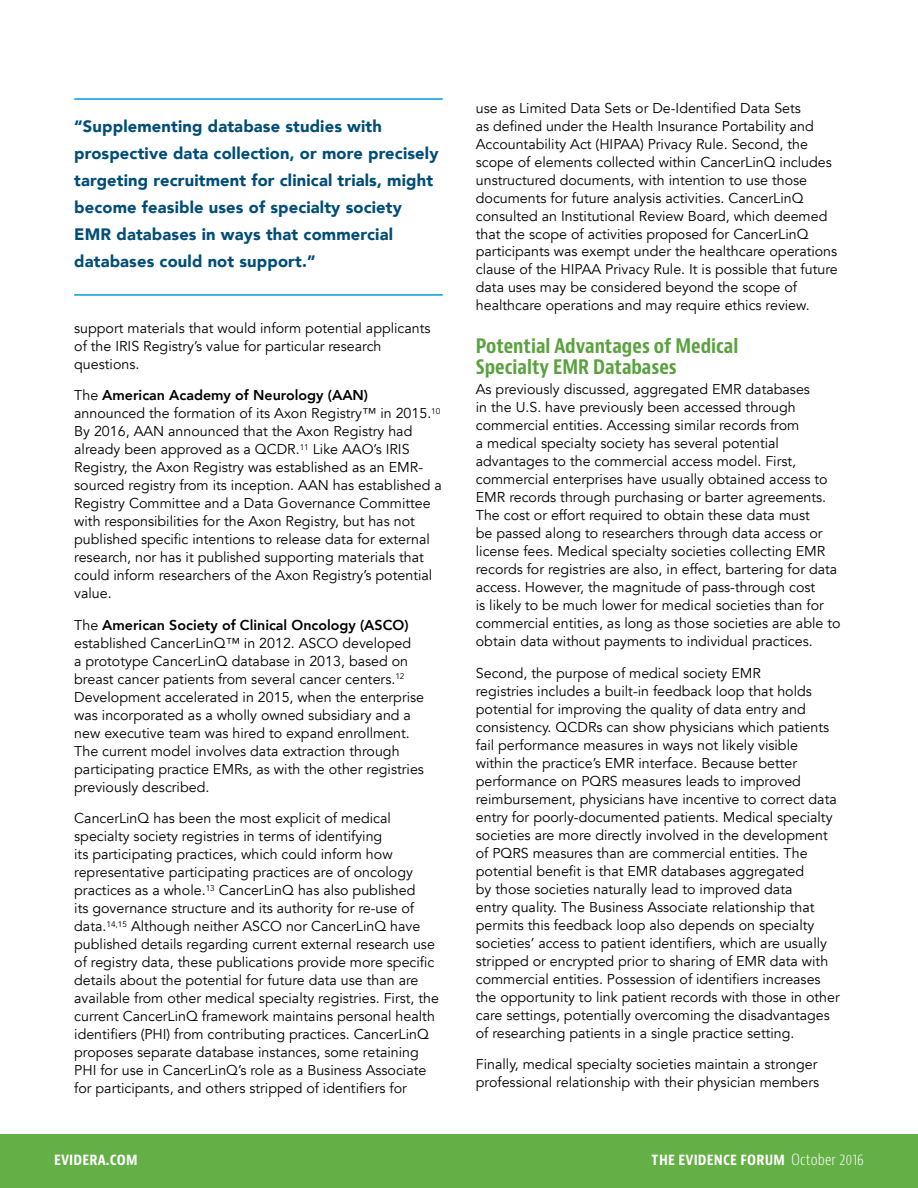
<style>
.page{position:relative;width:918px;height:1188px;background:#fff}
.page>*{position:absolute;margin:0;border:0;box-sizing:border-box;transform-origin:0 0}
.t1{font:700 condensed 19.5px/21.8px "Bernino Sans";color:#5aa13f}
.t2{font:900 16.5px/27px "Avenir";letter-spacing:.01em;color:#004d77}
.t3{font:700 condensed 15px "Bernino Sans";letter-spacing:.01em;color:#fff}
.t4{font:14.25px/18px "Avenir";color:#000}
.s1{font-weight:800}
.s2{font-weight:300}
</style>
<div class="page">
<div style="left:0;top:1134px;width:918px;height:54px;background:#64b046"></div>
<hr style="left:74px;top:98px;width:369px;height:2px;background:#009bde">
<hr style="left:74px;top:294px;width:369px;height:2px;background:#009bde">
<p class="t2" style="left:74px;top:113px;width:366px">“Supplementing database studies with prospective data collection, or more precisely targeting recruitment for clinical trials, might become feasible uses of specialty society EMR databases in ways that commercial databases could not support.”</p>
<p class="t4" style="left:74px;top:319px;width:358px">support materials that would inform potential applicants of the IRIS Registry’s value for particular research questions.</p>
<p class="t4" style="left:74px;top:387px;width:369px">The <span class="s1">American Academy of Neurology (AAN) </span>announced the formation of its Axon Registry™ in 2015.<sup>10<br></sup>By 2016, AAN announced that the Axon Registry had already been approved as a QCDR.<sup>11</sup> Like AAO’s IRIS Registry, the Axon Registry was established as an EMR&shy;sourced registry from its inception. AAN has established a Registry Committee and a Data Governance Committee with responsibilities for the Axon Registry, but has not published specific intentions to release data for external research, nor has it published supporting materials that could inform researchers of the Axon Registry’s potential value.</p>
<p class="t4" style="left:74px;top:616px;width:351px">The <span class="s1">American Society of Clinical Oncology (ASCO) </span>established CancerLinQ™ in 2012. ASCO developed<br>a prototype CancerLinQ database in 2013, based on breast cancer patients from several cancer centers.<sup>12<br></sup>Development accelerated in 2015, when the enterprise was incorporated as a wholly owned subsidiary and a new executive team was hired to expand enrollment.<br>The current model involves data extraction through participating practice EMRs, as with the other registries previously described.</p>
<p class="t4" style="left:74px;top:810px;width:366px">CancerLinQ has been the most explicit of medical specialty society registries in terms of identifying<br>its participating practices, which could inform how representative participating practices are of oncology practices as a whole.<sup>13</sup> CancerLinQ has also published<br>its governance structure and its authority for re-use of data.<sup>14,15</sup> Although neither ASCO nor CancerLinQ have published details regarding current external research use of registry data, these publications provide more specific details about the potential for future data use than are available from other medical specialty registries. First, the current CancerLinQ framework maintains personal health identifiers (PHI) from contributing practices. CancerLinQ proposes separate database instances, some retaining PHI for use in CancerLinQ’s role as a Business Associate for participants, and others stripped of identifiers for</p>
<p class="t4" style="left:476px;top:99px;width:363px">use as Limited Data Sets or De-Identified Data Sets<br>as defined under the Health Insurance Portability and Accountability Act (HIPAA) Privacy Rule. Second, the scope of elements collected within CancerLinQ includes unstructured documents, with intention to use those documents for future analysis activities. CancerLinQ consulted an Institutional Review Board, which deemed that the scope of activities proposed for CancerLinQ participants was exempt under the healthcare operations clause of the HIPAA Privacy Rule. It is possible that future data uses may be considered beyond the scope of healthcare operations and may require ethics review.</p>
<h1 class="t1" style="left:476px;top:335px;width:264px">Potential Advantages of Medical<br>Specialty EMR Databases</h1>
<p class="t4" style="left:476px;top:381px;width:366px">As previously discussed, aggregated EMR databases<br>in the U.S. have previously been accessed through commercial entities. Accessing similar records from<br>a medical specialty society has several potential advantages to the commercial access model. First, commercial enterprises have usually obtained access to EMR records through purchasing or barter agreements.<br>The cost or effort required to obtain these data must<br>be passed along to researchers through data access or license fees. Medical specialty societies collecting EMR records for registries are also, in effect, bartering for data access. However, the magnitude of pass-through cost<br>is likely to be much lower for medical societies than for commercial entities, as long as those societies are able to obtain data without payments to individual practices.</p>
<p class="t4" style="left:476px;top:664px;width:366px">Second, the purpose of medical society EMR<br>registries includes a built-in feedback loop that holds potential for improving the quality of data entry and consistency. QCDRs can show physicians which patients fail performance measures in ways not likely visible<br>within the practice’s EMR interface. Because better performance on PQRS measures leads to improved reimbursement, physicians have incentive to correct data entry for poorly-documented patients. Medical specialty societies are more directly involved in the development of PQRS measures than are commercial entities. The potential benefit is that EMR databases aggregated<br>by those societies naturally lead to improved data<br>entry quality. The Business Associate relationship that permits this feedback loop also depends on specialty societies’ access to patient identifiers, which are usually stripped or encrypted prior to sharing of EMR data with commercial entities. Possession of identifiers increases the opportunity to link patient records with those in other care settings, potentially overcoming the disadvantages of researching patients in a single practice setting.</p>
<p class="t4" style="left:476px;top:1056px;width:345px">Finally, medical specialty societies maintain a stronger professional relationship with their physician members</p>
<p class="t3" style="left:54px;top:1150px;width:85px">EVIDERA.COM</p>
<p class="t3" style="left:652px;top:1150px;width:214px">THE EVIDENCE FORUM <span class="s2">October 2016</span></p>
</div>
